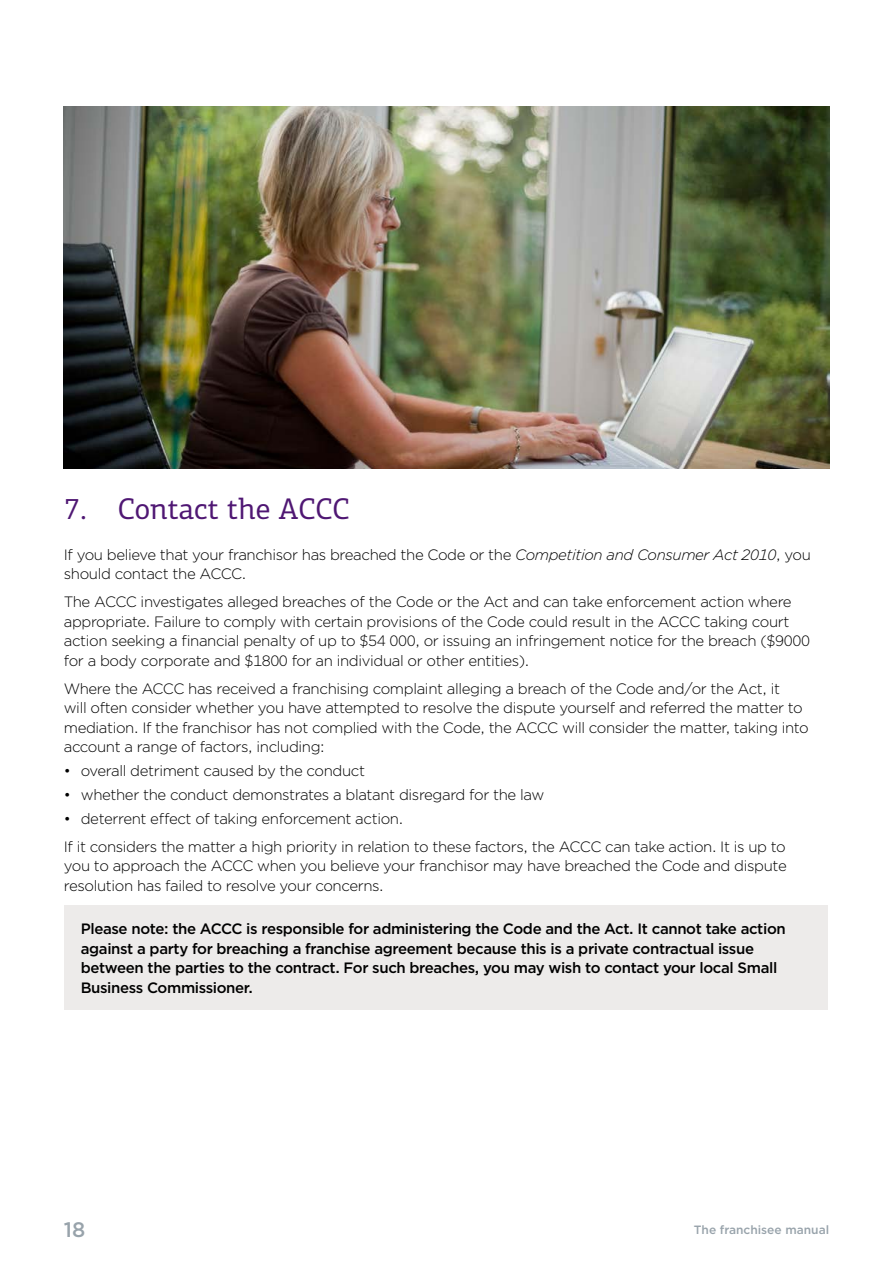
<style>
.page{position:relative;width:893px;height:1263px;background:#fff}
.page>*{position:absolute;margin:0;border:0;box-sizing:border-box;transform-origin:0 0}
.t1{font:30px "PF Centro Slab Pro";color:#4f1773}
.t2{font:500 21px "Gotham";color:#98a3ab}
.t3{font:300 15px/19.5px "Gotham";letter-spacing:-.025em;color:#000}
.t4{font:500 15px/19.5px "Gotham";letter-spacing:-.025em;color:#000}
.t5{font:500 12px "Gotham";color:#98a3ab}
.s1{font-style:italic}
</style>
<div class="page">
<div style="left:64px;top:905px;width:764px;height:105px;background:#edebea"></div>
<img style="left:64px;top:106px;width:765px;height:363px">
<h1 class="t1" style="left:64px;top:491px;width:287px">7. Contact the ACCC</h1>
<p class="t3" style="left:64px;top:544px;width:749px">If you believe that your franchisor has breached the Code or the <span class="s1">Competition and Consumer Act 2010</span>, you should contact the ACCC.</p>
<p class="t3" style="left:64px;top:592px;width:748px">The ACCC investigates alleged breaches of the Code or the Act and can take enforcement action where appropriate. Failure to comply with certain provisions of the Code could result in the ACCC taking court action seeking a financial penalty of up to $54 000, or issuing an infringement notice for the breach ($9000 for a body corporate and $1800 for an individual or other entities).</p>
<p class="t3" style="left:64px;top:678px;width:747px">Where the ACCC has received a franchising complaint alleging a breach of the Code and/or the Act, it<br>will often consider whether you have attempted to resolve the dispute yourself and referred the matter to mediation. If the franchisor has not complied with the Code, the ACCC will consider the matter, taking into account a range of factors, including:</p>
<p class="t3" style="left:64px;top:761px;width:303px">• overall detriment caused by the conduct</p>
<p class="t3" style="left:64px;top:784px;width:482px">• whether the conduct demonstrates a blatant disregard for the law</p>
<p class="t3" style="left:64px;top:804px;width:723px;line-height:28px">• deterrent effect of taking enforcement action.<br>If it considers the matter a high priority in relation to these factors, the ACCC can take action. It is up to</p>
<p class="t3" style="left:64px;top:856px;width:724px">you to approach the ACCC when you believe your franchisor may have breached the Code and dispute resolution has failed to resolve your concerns.</p>
<p class="t4" style="left:81px;top:919px;width:706px">Please note: the ACCC is responsible for administering the Code and the Act. It cannot take action against a party for breaching a franchise agreement because this is a private contractual issue between the parties to the contract. For such breaches, you may wish to contact your local Small Business Commissioner.</p>
<h2 class="t2" style="left:64px;top:1216px;width:23px">18</h2>
<p class="t5" style="left:694px;top:1222px;width:137px">The franchisee manual</p>
</div>
